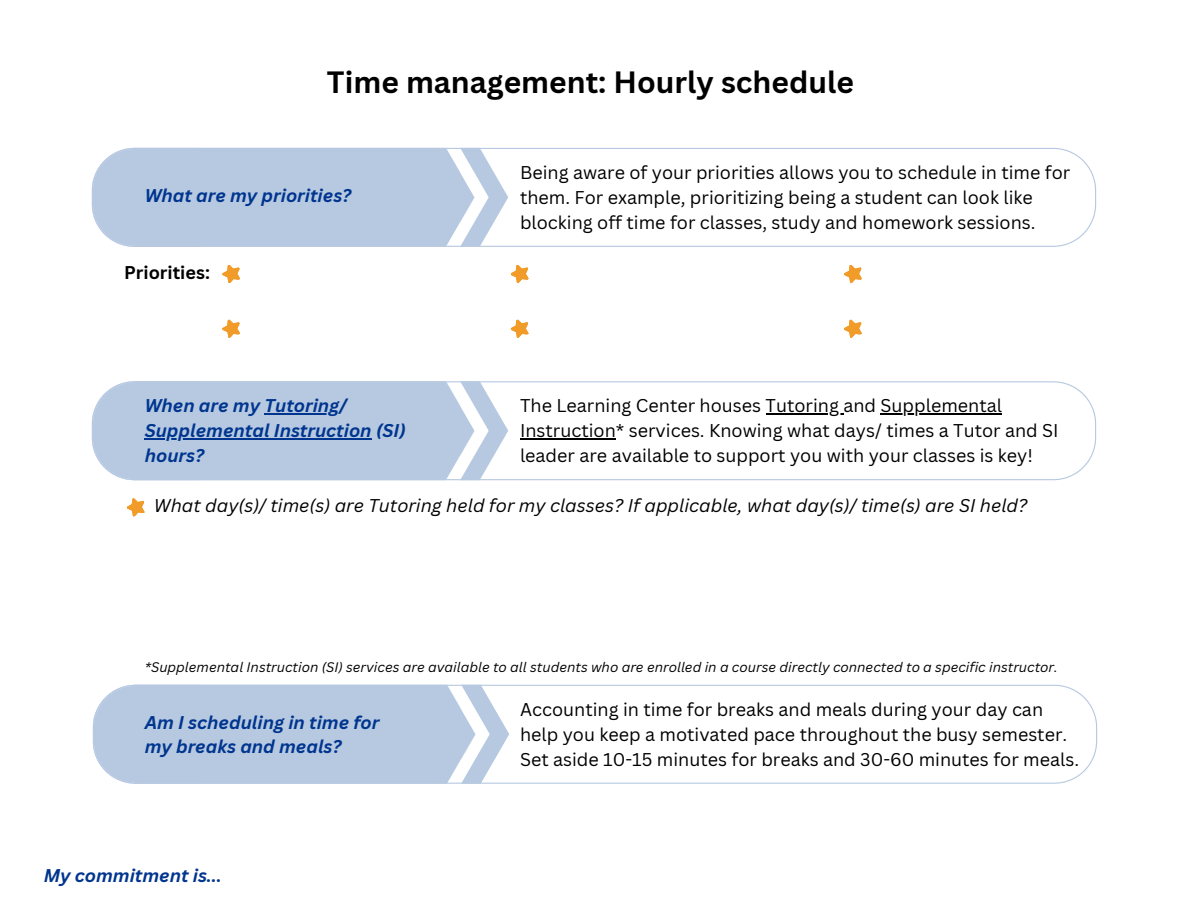
<style>
.page{position:relative;width:1188px;height:918px;background:#fff}
.page>*{position:absolute;margin:0;border:0;box-sizing:border-box;transform-origin:0 0}
.t1{font:700 30px "Canva Sans";color:#000}
.t2{font:18px/24.8px "Canva Sans";color:#000}
.t3{font:italic 700 18px/24.8px "Canva Sans";color:#00358f}
.t4{font:italic 18px "Canva Sans";color:#000}
.t5{font:700 18px "Canva Sans";color:#000}
.t6{font:italic 13.5px "Canva Sans";color:#000}
</style>
<div class="page">
<svg style="left:222px;top:264px;width:19px;height:19px"></svg>
<svg style="left:222px;top:319px;width:19px;height:19px"></svg>
<svg style="left:510px;top:264px;width:19px;height:19px"></svg>
<svg style="left:510px;top:319px;width:19px;height:19px"></svg>
<svg style="left:844px;top:265px;width:18px;height:18px"></svg>
<svg style="left:844px;top:319px;width:18px;height:19px"></svg>
<svg style="left:92px;top:148px;width:1004px;height:99px"></svg>
<svg style="left:92px;top:381px;width:1004px;height:99px"></svg>
<svg style="left:93px;top:685px;width:1004px;height:99px"></svg>
<hr style="left:264px;top:413px;width:75px;height:2px;background:#00358f">
<hr style="left:145px;top:438px;width:227px;height:1px;background:#00358f">
<hr style="left:766px;top:413px;width:77px;height:2px;background:#000">
<hr style="left:881px;top:413px;width:121px;height:2px;background:#000">
<hr style="left:520px;top:438px;width:96px;height:1px;background:#000">
<svg style="left:126px;top:498px;width:19px;height:19px"></svg>
<h1 class="t1" style="left:327px;top:61px;width:528px">Time management: Hourly schedule</h1>
<h3 class="t3" style="left:145px;top:183px;width:208px">What are my priorities?</h3>
<p class="t5" style="left:124px;top:260px;width:87px">Priorities:</p>
<h2 class="t3" style="left:145px;top:393px;width:204px">When are my Tutoring/</h2>
<p class="t3" style="left:145px;top:418px;width:262px">Supplemental Instruction (SI) hours?</p>
<p class="t2" style="left:520px;top:160px;width:552px">Being aware of your priorities allows you to schedule in time for them. For example, prioritizing being a student can look like blocking off time for classes, study and homework sessions.</p>
<p class="t2" style="left:520px;top:393px;width:483px">The Learning Center houses Tutoring and Supplemental</p>
<p class="t2" style="left:520px;top:418px;width:540px">Instruction* services. Knowing what days/ times a Tutor and SI leader are available to support you with your classes is key!</p>
<p class="t4" style="left:154px;top:493px;width:875px">What day(s)/ time(s) are Tutoring held for my classes? If applicable, what day(s)/ time(s) are SI held?</p>
<h3 class="t6" style="left:145px;top:658px;width:915px">*Supplemental Instruction (SI) services are available to all students who are enrolled in a course directly connected to a specific instructor.</h3>
<p class="t3" style="left:145px;top:709px;width:236px">Am I scheduling in time for my breaks and meals?</p>
<h2 class="t3" style="left:44px;top:862px;width:180px">My commitment is...</h2>
<h2 class="t2" style="left:520px;top:697px;width:561px">Accounting in time for breaks and meals during your day can help you keep a motivated pace throughout the busy semester.<br>Set aside 10-15 minutes for breaks and 30-60 minutes for meals.</h2>
</div>
